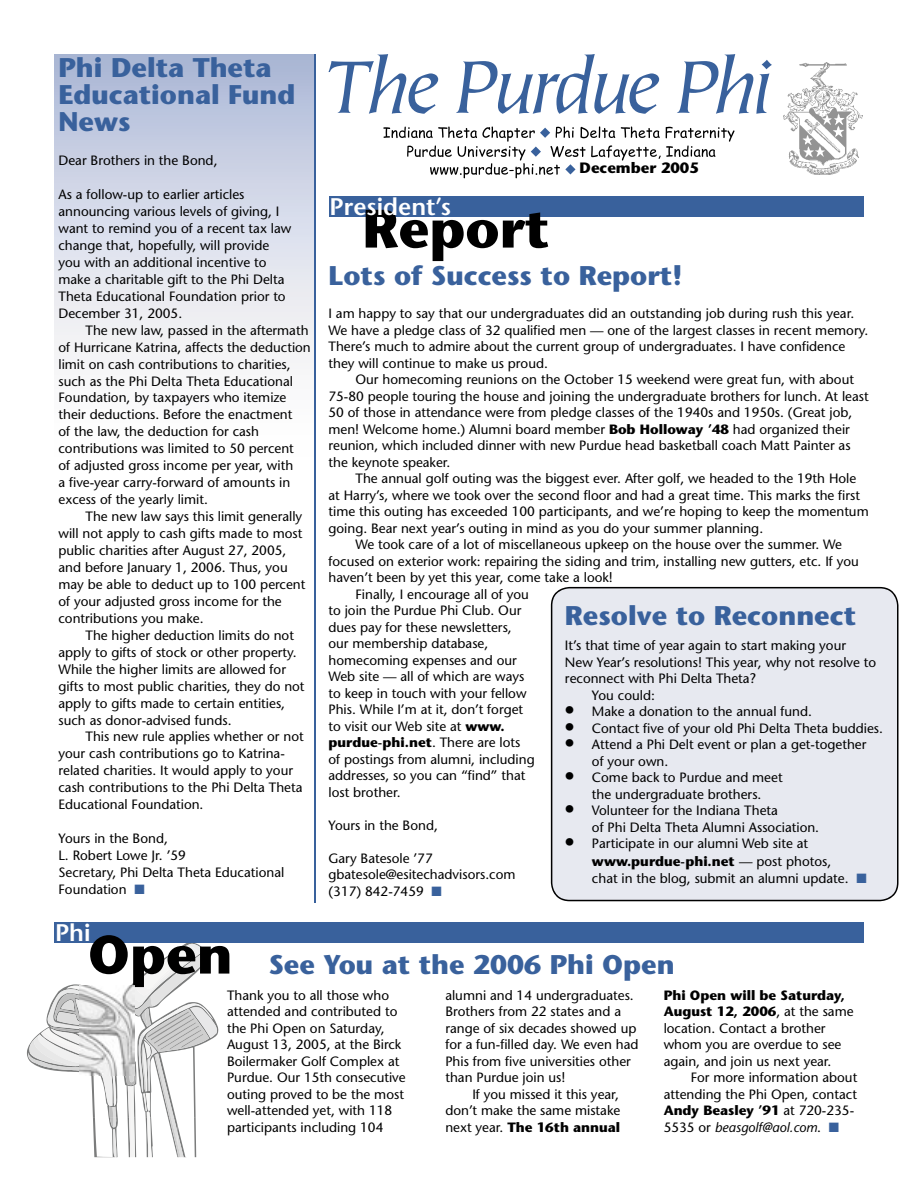
<style>
.page{position:relative;width:918px;height:1188px;background:#fff}
.page>*{position:absolute;margin:0;border:0;box-sizing:border-box;transform-origin:0 0}
.t1{font:700 54px "Stone Sans";color:#000}
.t2{font:700 27px/27px "Stone Sans";color:#39619c}
.t3{font:600 24px "Stone Sans";color:#fff}
.t4{font:700 15px "Stone Sans";color:#000}
.t5{font:14.1px "Comic Sans MS";letter-spacing:.01em;color:#000}
.t6{font:13.5px/17px "Stone Sans";color:#000}
.t7{font:700 13.5px "Stone Sans";color:#000}
.s1{color:#39619c}
.s2{font-weight:700}
.s3{font-weight:400}
.s4{font-size:54px;color:#000}
.s5{font-style:italic}
</style>
<div class="page">
<div style="left:54px;top:54px;width:260px;height:473px;background:linear-gradient(to bottom,#b5bfd9,#fff)"></div>
<svg style="left:328px;top:54px;width:110px;height:60px"></svg>
<svg style="left:456px;top:54px;width:203px;height:60px"></svg>
<svg style="left:677px;top:54px;width:95px;height:60px"></svg>
<img style="left:783px;top:62px;width:80px;height:113px">
<svg style="left:383px;top:126px;width:352px;height:52px"></svg>
<div style="left:578px;top:162px;width:128px;height:19px;background:#fff"></div>
<div style="left:329px;top:196px;width:535px;height:22px;background:#39619c"></div>
<hr style="left:314px;top:54px;width:2px;height:849px;background:#39619c">
<svg style="left:27px;top:944px;width:191px;height:213px"></svg>
<div style="left:55px;top:922px;width:809px;height:22px;background:#39619c"></div>
<div style="left:551px;top:587px;width:348px;height:314px;background:#e7e9f0"></div>
<img style="left:80px;top:986px;width:55px;height:90px">
<h2 class="t2" style="left:58px;top:54px;width:238px">Phi Delta Theta<br>Educational Fund<br>News</h2>
<p class="t6" style="left:58px;top:152px;width:161px">Dear Brothers in the Bond,</p>
<p class="t6" style="left:58px;top:186px;width:234px">As a follow-up to earlier articles announcing various levels of giving, I want to remind you of a recent tax law change that, hopefully, will provide you with an additional incentive to make a charitable gift to the Phi Delta Theta Educational Foundation prior to December 31, 2005.</p>
<p class="t6" style="left:58px;top:321px;width:254px;text-indent:27px">The new law, passed in the aftermath of Hurricane Katrina, affects the deduction limit on cash contributions to charities, such as the Phi Delta Theta Educational Foundation, by taxpayers who itemize their deductions. Before the enactment<br>of the law, the deduction for cash contributions was limited to 50 percent<br>of adjusted gross income per year, with<br>a five-year carry-forward of amounts in excess of the yearly limit.</p>
<p class="t6" style="left:58px;top:508px;width:249px;text-indent:27px">The new law says this limit generally will not apply to cash gifts made to most public charities after August 27, 2005, and before January 1, 2006. Thus, you may be able to deduct up to 100 percent of your adjusted gross income for the contributions you make.</p>
<p class="t6" style="left:58px;top:627px;width:248px;text-indent:27px">The higher deduction limits do not apply to gifts of stock or other property.<br>While the higher limits are allowed for gifts to most public charities, they do not apply to gifts made to certain entities, such as donor-advised funds.</p>
<p class="t6" style="left:58px;top:728px;width:247px;text-indent:27px">This new rule applies whether or not your cash contributions go to Katrina&shy;related charities. It would apply to your cash contributions to the Phi Delta Theta Educational Foundation.</p>
<p class="t6" style="left:58px;top:830px;width:227px">Yours in the Bond,<br>L. Robert Lowe Jr. ’59<br>Secretary, Phi Delta Theta Educational<br>Foundation <span class="s1">■</span></p>
<h3 class="t3" style="left:330px;top:192px;width:123px">President’s</h3>
<h1 class="t1" style="left:362px;top:196px;width:189px">Report</h1>
<p class="t4" style="left:580px;top:159px;width:121px">December 2005</p>
<p class="t5" style="left:581px;top:159px;width:109px">December 2003</p>
<h2 class="t2" style="left:328px;top:262px;width:355px">Lots of Success to Report!</h2>
<p class="t6" style="left:328px;top:305px;width:541px;line-height:16.5px">I am happy to say that our undergraduates did an outstanding job during rush this year.<br>We have a pledge class of 32 qualified men — one of the largest classes in recent memory.<br>There’s much to admire about the current group of undergraduates. I have confidence they will continue to make us proud.</p>
<p class="t6" style="left:328px;top:371px;width:542px;line-height:16.5px;text-indent:27px">Our homecoming reunions on the October 15 weekend were great fun, with about 75-80 people touring the house and joining the undergraduate brothers for lunch. At least 50 of those in attendance were from pledge classes of the 1940s and 1950s. (Great job, men! Welcome home.) Alumni board member <span class="s2">Bob Holloway ’48</span> had organized their reunion, which included dinner with new Purdue head basketball coach Matt Painter as the keynote speaker.</p>
<p class="t6" style="left:355px;top:470px;width:502px">The annual golf outing was the biggest ever. After golf, we headed to the 19th Hole</p>
<p class="t6" style="left:328px;top:487px;width:533px">at Harry’s, where we took over the second floor and had a great time. This marks the first</p>
<p class="t6" style="left:328px;top:503px;width:542px">time this outing has exceeded 100 participants, and we’re hoping to keep the momentum</p>
<p class="t6" style="left:328px;top:520px;width:436px">going. Bear next year’s outing in mind as you do your summer planning.</p>
<p class="t6" style="left:355px;top:536px;width:488px">We took care of a lot of miscellaneous upkeep on the house over the summer. We</p>
<p class="t6" style="left:328px;top:553px;width:532px">focused on exterior work: repairing the siding and trim, installing new gutters, etc. If you</p>
<p class="t6" style="left:328px;top:569px;width:286px">haven’t been by yet this year, come take a look!</p>
<p class="t6" style="left:355px;top:586px;width:175px">Finally, I encourage all of you</p>
<p class="t6" style="left:328px;top:602px;width:194px">to join the Purdue Phi Club. Our</p>
<p class="t6" style="left:328px;top:619px;width:185px">dues pay for these newsletters,</p>
<p class="t6" style="left:328px;top:635px;width:161px">our membership database,</p>
<p class="t6" style="left:328px;top:652px;width:190px">homecoming expenses and our</p>
<p class="t6" style="left:328px;top:668px;width:197px">Web site — all of which are ways</p>
<p class="t6" style="left:328px;top:685px;width:200px">to keep in touch with your fellow</p>
<p class="t6" style="left:328px;top:701px;width:196px">Phis. While I’m at it, don’t forget</p>
<p class="t6" style="left:328px;top:718px;width:178px">to visit our Web site at <span class="s2">www.</span></p>
<p class="t7" style="left:328px;top:734px;width:193px">purdue-phi.net<span class="s3">. There are lots</span></p>
<p class="t6" style="left:328px;top:751px;width:208px">of postings from alumni, including</p>
<p class="t6" style="left:328px;top:767px;width:199px">addresses, so you can “find” that</p>
<p class="t6" style="left:328px;top:784px;width:74px">lost brother.</p>
<p class="t6" style="left:328px;top:817px;width:111px">Yours in the Bond,</p>
<p class="t6" style="left:328px;top:850px;width:189px;line-height:16.5px">Gary Batesole ’77 gbatesole@esitechadvisors.com (317) 842-7459 <span class="s1">■</span></p>
<h2 class="t2" style="left:565px;top:602px;width:293px">Resolve to Reconnect</h2>
<p class="t6" style="left:565px;top:637px;width:283px">It’s that time of year again to start making your</p>
<p class="t6" style="left:565px;top:653px;width:313px">New Year’s resolutions! This year, why not resolve to</p>
<p class="t6" style="left:565px;top:670px;width:193px">reconnect with Phi Delta Theta?</p>
<p class="t6" style="left:592px;top:686px;width:64px">You could:</p>
<p class="t6" style="left:565px;top:703px;width:248px">• Make a donation to the annual fund.</p>
<p class="t6" style="left:565px;top:719px;width:320px">• Contact five of your old Phi Delta Theta buddies.</p>
<p class="t6" style="left:592px;top:736px;width:276px;line-height:16.5px;text-indent:-27px">• Attend a Phi Delt event or plan a get-together of your own.</p>
<p class="t6" style="left:565px;top:769px;width:219px;line-height:16.5px;text-align:center">• Come back to Purdue and meet the undergraduate brothers.</p>
<p class="t6" style="left:592px;top:802px;width:229px;line-height:16.5px;text-indent:-27px">• Volunteer for the Indiana Theta<br>of Phi Delta Theta Alumni Association.</p>
<p class="t6" style="left:592px;top:834px;width:241px;line-height:18px;text-indent:-27px">• Participate in our alumni Web site at <span class="s2">www.purdue-phi.net</span> — post photos,</p>
<p class="t6" style="left:592px;top:869px;width:276px">chat in the blog, submit an alumni update. <span class="s1">■</span></p>
<h3 class="t3" style="left:55px;top:918px;width:37px">Phi</h3>
<h2 class="t2" style="left:88px;top:951px;width:588px"><span class="s4">Open</span> See You at the 2006 Phi Open</h2>
<p class="t6" style="left:227px;top:987px;width:180px;line-height:16.5px">Thank you to all those who attended and contributed to the Phi Open on Saturday,<br>August 13, 2005, at the Birck<br>Boilermaker Golf Complex at<br>Purdue. Our 15th consecutive outing proved to be the most well-attended yet, with 118 participants including 104</p>
<p class="t6" style="left:445px;top:987px;width:195px;line-height:16.5px">alumni and 14 undergraduates.<br>Brothers from 22 states and a range of six decades showed up for a fun-filled day. We even had<br>Phis from five universities other than Purdue join us!</p>
<p class="t6" style="left:445px;top:1086px;width:176px;line-height:16.5px;text-align:justify;text-indent:27px">If you missed it this year, don’t make the same mistake next year. <span class="s2">The 16th annual</span></p>
<p class="t6" style="left:664px;top:987px;width:191px;line-height:16.5px"><span class="s2">Phi Open will be Saturday,<br>August 12, 2006</span>, at the same location. Contact a brother whom you are overdue to see again, and join us next year.</p>
<p class="t6" style="left:664px;top:1070px;width:195px;line-height:16.5px;text-indent:27px">For more information about attending the Phi Open, contact<br><span class="s2">Andy Beasley ’91</span> at 720-235-<br>5535 or <span class="s5">beasgolf@aol.com</span>. <span class="s1">■</span></p>
</div>
